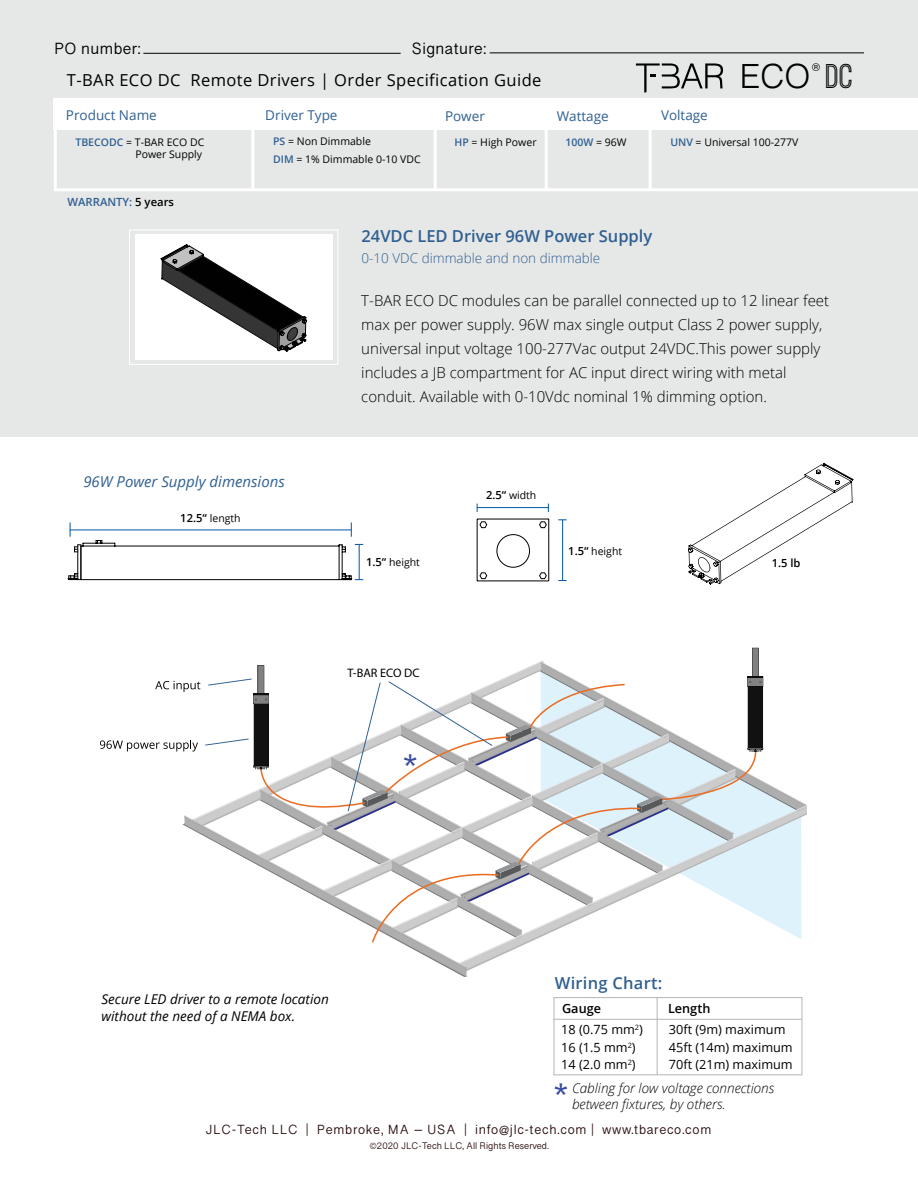
<style>
.page{position:relative;width:918px;height:1188px;background:#fff}
.page>*{position:absolute;margin:0;border:0;box-sizing:border-box;transform-origin:0 0}
.t1{font:300 33.45px "Helvetica LT";color:#000}
.t2{font:33px "Malayalam Sangam MN";color:#384ba0}
.t3{font:16.5px "Open Sans";letter-spacing:.025em;color:#000}
.t4{font:600 16.5px "Open Sans";color:#306091}
.t5{font:16.5px "Malayalam Sangam MN";letter-spacing:.025em;color:#000}
.t6{font:300 15px/24px "Open Sans";color:#000}
.t7{font:italic 15px "Open Sans";color:#306091}
.t8{font:13.5px "Malayalam Sangam MN";letter-spacing:.05em;color:#2c0f0f}
.t9{font:italic 13.5px/16.2px "Open Sans";color:#000}
.t10{font:italic 300 13.5px "Open Sans";color:#000}
.t11{font:13.5px "Open Sans";color:#306091}
.t12{font:300 13.5px "Open Sans";color:#306091}
.t13{font:12.75px/17.4px "Open Sans";color:#000}
.t14{font:600 12.75px "Open Sans";color:#000}
.t15{font:12.3px "Myriad Pro";color:#000}
.t16{font:600 11.25px "Open Sans";color:#306091}
.t17{font:600 11.1px "Open Sans";color:#000}
.t18{font:10.65px "Helvetica";color:#000}
.t19{font:10.5px/12.6px "Open Sans";color:#000;text-align:right}
.t20{font:600 10.5px "Open Sans";color:#306091}
.t21{font:9.75px "Malayalam Sangam MN";color:#2c0f0f}
.s1{font-weight:600;color:#306091}
.s2{font-weight:400;color:#000}
.s3{font-family:"Ostrich Sans Inline";font-weight:400;font-size:35.55px}
.s4{color:#000}
.s5{font-weight:600;font-size:11.1px}
</style>
<div class="page">
<div style="left:0;top:0;width:918px;height:672px;background:#e6e7e7"></div>
<div style="left:0;top:437px;width:918px;height:751px;background:#fff"></div>
<svg style="left:100px;top:648px;width:707px;height:329px"></svg>
<hr style="left:554px;top:1074px;width:248px;height:1px;background:#b5b5b5">
<hr style="left:657px;top:997px;width:1px;height:78px;background:#b5b5b5">
<hr style="left:554px;top:1019px;width:248px;height:1px;background:#b5b5b5">
<hr style="left:554px;top:997px;width:1px;height:78px;background:#b5b5b5">
<hr style="left:802px;top:997px;width:1px;height:78px;background:#b5b5b5">
<hr style="left:554px;top:997px;width:248px;height:1px;background:#b5b5b5">
<hr style="left:359px;top:544px;width:1px;height:36px;background:#0056a2">
<hr style="left:70px;top:529px;width:281px;height:1px;background:#0056a2">
<svg style="left:70px;top:522px;width:1px;height:15px"></svg>
<svg style="left:351px;top:522px;width:1px;height:15px"></svg>
<hr style="left:81px;top:546px;width:1px;height:33px;background:#010101">
<hr style="left:339px;top:545px;width:1px;height:35px;background:#010101">
<hr style="left:342px;top:545px;width:1px;height:34px;background:#010101">
<hr style="left:83px;top:546px;width:32px;height:1px;background:#010101">
<hr style="left:83px;top:543px;width:32px;height:1px;background:#010101">
<hr style="left:115px;top:546px;width:224px;height:1px;background:#010101">
<hr style="left:81px;top:579px;width:270px;height:1px;background:#010101">
<svg style="left:339px;top:544px;width:7px;height:8px"></svg>
<svg style="left:96px;top:540px;width:6px;height:3px"></svg>
<svg style="left:342px;top:573px;width:21px;height:7px"></svg>
<hr style="left:77px;top:545px;width:1px;height:34px;background:#010101">
<hr style="left:80px;top:545px;width:1px;height:35px;background:#010101">
<svg style="left:74px;top:543px;width:10px;height:9px"></svg>
<svg style="left:68px;top:573px;width:13px;height:7px"></svg>
<div style="left:496px;top:534px;width:34px;height:34px;border:1px solid #010101;border-radius:50%"></div>
<svg style="left:539px;top:521px;width:8px;height:8px"></svg>
<svg style="left:539px;top:572px;width:8px;height:8px"></svg>
<svg style="left:479px;top:521px;width:9px;height:8px"></svg>
<svg style="left:479px;top:572px;width:9px;height:8px"></svg>
<hr style="left:562px;top:520px;width:1px;height:61px;background:#0056a2">
<hr style="left:477px;top:507px;width:71px;height:1px;background:#0056a2">
<svg style="left:688px;top:463px;width:165px;height:122px"></svg>
<div style="left:54px;top:99px;width:864px;height:31px;background:#fff"></div>
<hr style="left:54px;top:188px;width:864px;height:3px;background:#fff">
<hr style="left:54px;top:124px;width:3px;height:67px;background:#fff">
<hr style="left:251px;top:113px;width:3px;height:78px;background:#fff">
<hr style="left:434px;top:108px;width:3px;height:82px;background:#fff">
<hr style="left:545px;top:107px;width:3px;height:84px;background:#fff">
<hr style="left:649px;top:113px;width:3px;height:78px;background:#fff">
<div style="left:129px;top:229px;width:209px;height:136px;border:1px solid #fff"></div>
<div style="left:135px;top:235px;width:198px;height:125px;background:#fff"></div>
<svg style="left:160px;top:244px;width:147px;height:108px"></svg>
<svg style="left:636px;top:63px;width:87px;height:30px"></svg>
<hr style="left:143px;top:53px;width:258px;height:1px;background:#000">
<hr style="left:490px;top:53px;width:374px;height:1px;background:#000">
<p class="t5" style="left:54px;top:41px;width:88px">PO number:</p>
<p class="t5" style="left:412px;top:41px;width:76px">Signature:</p>
<p class="t3" style="left:67px;top:68px;width:476px">T-BAR ECO DC Remote Drivers | Order Specification Guide</p>
<p class="t11" style="left:66px;top:106px;width:92px">Product Name</p>
<p class="t11" style="left:265px;top:106px;width:74px">Driver Type</p>
<p class="t11" style="left:445px;top:107px;width:41px">Power</p>
<p class="t19" style="left:75px;top:135px;width:130px"><span class="s1">TBECODC</span> = T-BAR ECO DC<br>Power Supply</p>
<p class="t19" style="left:273px;top:132px;width:149px;line-height:18px;text-align:left"><span class="s1">PS</span> = Non Dimmable<br><span class="s1">DIM</span> = 1% Dimmable 0-10 VDC</p>
<p class="t19" style="left:455px;top:135px;width:84px"><span class="s1">HP</span> = High Power</p>
<p class="t11" style="left:557px;top:107px;width:54px">Wattage</p>
<p class="t20" style="left:566px;top:135px;width:63px">100W <span class="s2">= 96W</span></p>
<h1 class="t1" style="left:740px;top:55px;width:115px">ECO <span class="s3">DC</span></h1>
<p class="t18" style="left:812px;top:59px;width:9px">®</p>
<p class="t11" style="left:661px;top:106px;width:48px">Voltage</p>
<p class="t19" style="left:670px;top:135px;width:130px"><span class="s1">UNV</span> = Universal 100-277V</p>
<p class="t16" style="left:68px;top:194px;width:108px">WARRANTY: <span class="s4">5 years</span></p>
<p class="t4" style="left:362px;top:225px;width:292px">24VDC LED Driver 96W Power Supply</p>
<p class="t12" style="left:362px;top:249px;width:240px">0-10 VDC dimmable and non dimmable</p>
<p class="t7" style="left:83px;top:471px;width:203px">96W Power Supply dimensions</p>
<p class="t19" style="left:180px;top:511px;width:62px"><span class="s5">12.5“</span> length</p>
<p class="t6" style="left:361px;top:288px;width:469px">T-BAR ECO DC modules can be parallel connected up to 12 linear feet max per power supply. 96W max single output Class 2 power supply, universal input voltage 100-277Vac output 24VDC.This power supply includes a JB compartment for AC input direct wiring with metal conduit. Available with 0-10Vdc nominal 1% dimming option.</p>
<p class="t19" style="left:366px;top:556px;width:55px"><span class="s5">1.5“</span> height</p>
<p class="t15" style="left:347px;top:666px;width:74px">T-BAR ECO DC</p>
<h2 class="t2" style="left:402px;top:750px;width:17px">*</h2>
<p class="t19" style="left:486px;top:488px;width:52px"><span class="s5">2.5“</span> width</p>
<p class="t19" style="left:568px;top:545px;width:55px"><span class="s5">1.5“</span> height</p>
<p class="t17" style="left:772px;top:556px;width:30px">1.5 lb</p>
<p class="t4" style="left:555px;top:972px;width:109px">Wiring Chart:</p>
<p class="t9" style="left:102px;top:991px;width:229px">Secure LED driver to a remote location without the need of a NEMA box.</p>
<p class="t14" style="left:562px;top:1000px;width:41px">Gauge</p>
<p class="t14" style="left:668px;top:1000px;width:44px">Length</p>
<p class="t13" style="left:561px;top:1021px;width:83px">18 (0.75 mm<sup>2</sup>)<br>16 (1.5 mm<sup>2</sup>)<br>14 (2.0 mm<sup>2</sup>)</p>
<p class="t13" style="left:669px;top:1021px;width:125px">30ft (9m) maximum<br>45ft (14m) maximum<br>70ft (21m) maximum</p>
<p class="t10" style="left:572px;top:1079px;width:204px">Cabling for low voltage connections</p>
<h2 class="t2" style="left:553px;top:1079px;width:17px">*</h2>
<p class="t10" style="left:572px;top:1095px;width:155px">between fixtures, by others.</p>
<p class="t8" style="left:205px;top:1123px;width:508px">JLC-Tech LLC | Pembroke, MA – USA | info@jlc-tech.com | www.tbareco.com</p>
<p class="t21" style="left:370px;top:1141px;width:181px">©2020 JLC-Tech LLC, All Rights Reserved.</p>
</div>
